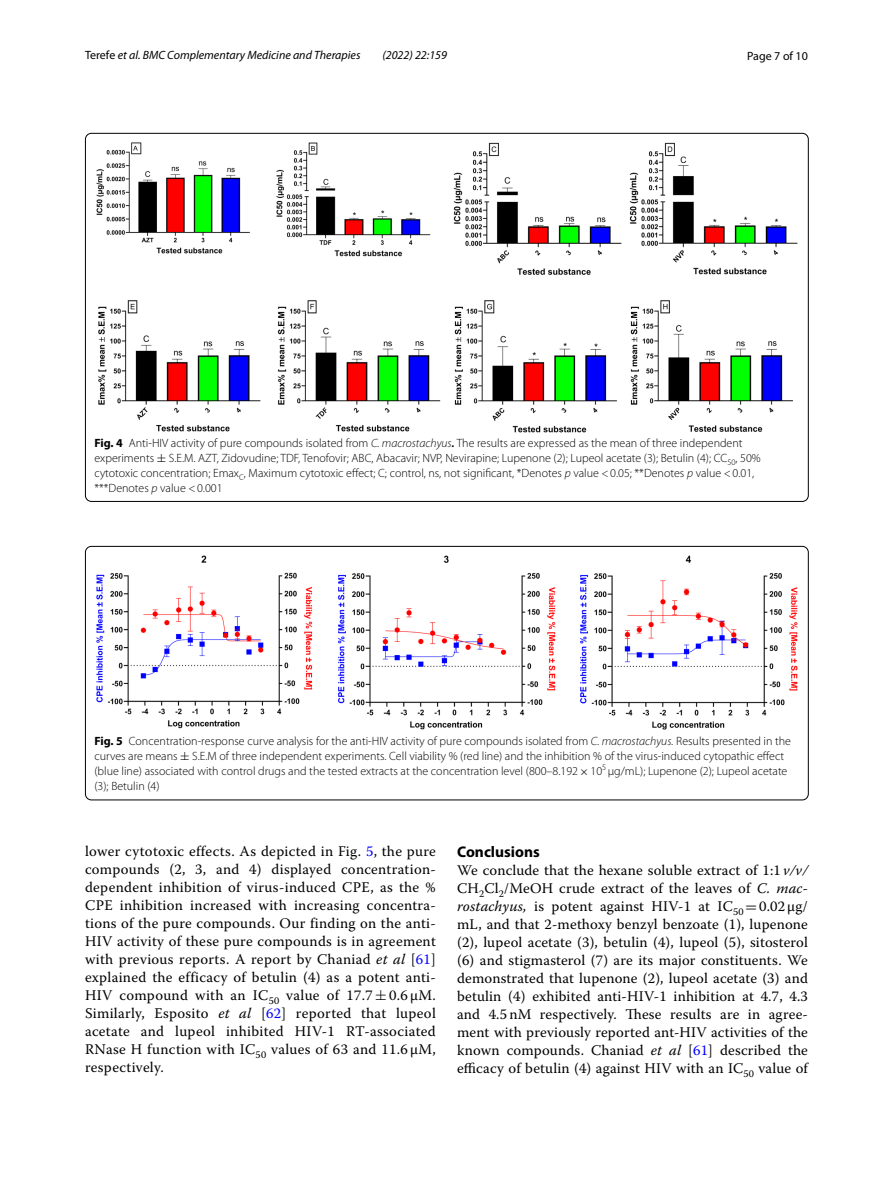
<style>
.page{position:relative;width:893px;height:1187px;background:#fff}
.page>*{position:absolute;margin:0;border:0;box-sizing:border-box;transform-origin:0 0}
.t1{font:700 15.45px "Myriad Pro";color:#000}
.t2{font:14.7px/18px "Warnock Pro";letter-spacing:.02em;color:#000;text-align:justify}
.t3{font:300 12px/15px "Myriad Pro";color:#000}
.t4{font:italic 12px "Myriad Pro";color:#000}
.t5{font:12px "Myriad Pro";color:#000}
.s1{font-style:normal}
.s2{font-weight:700}
.s3{font-style:italic}
.s4{font-weight:600;font-style:italic}
.s5{font-family:"MTSY";font-weight:400}
.s6{color:#00f}
.s7{font-family:"MTSY"}
</style>
<div class="page">
<img style="left:97px;top:142px;width:700px;height:290px">
<img style="left:97px;top:555px;width:700px;height:174px">
<div style="left:85px;top:546px;width:723px;height:254px;border:1px solid #000;border-radius:6px"></div>
<p class="t4" style="left:85px;top:48px;width:277px"><span class="s1">Terefe</span> et al. BMC Complementary Medicine and Therapies</p>
<p class="t4" style="left:382px;top:48px;width:66px">(2022) 22:159</p>
<p class="t5" style="left:747px;top:48px;width:62px">Page 7 of 10</p>
<p class="t3" style="left:94px;top:436px;width:668px"><span class="s2">Fig. 4</span> Anti-HIV activity of pure compounds isolated from <span class="s3">C. macrostachyus</span><span class="s4">.</span> The results are expressed as the mean of three independent experiments <span class="s5">±</span> S.E.M. AZT, Zidovudine; TDF, Tenofovir; ABC, Abacavir; NVP, Nevirapine; Lupenone (2); Lupeol acetate (3); Betulin (4); CC<sub>50</sub>, 50% cytotoxic concentration; Emax<sub>C</sub>, Maximum cytotoxic effect; C; control, ns, not significant, *Denotes <span class="s3">p</span> value &lt;0.05; **Denotes <span class="s3">p</span> value &lt;0.01, ***Denotes <span class="s3">p</span> value &lt;0.001</p>
<p class="t3" style="left:94px;top:733px;width:698px"><span class="s2">Fig. 5</span> Concentration-response curve analysis for the anti-HIV activity of pure compounds isolated from <span class="s3">C. macrostachyus.</span> Results presented in the curves are means <span class="s5">±</span> S.E.M of three independent experiments. Cell viability % (red line) and the inhibition % of the virus-induced cytopathic effect (blue line) associated with control drugs and the tested extracts at the concentration level (800–8.192<span class="s5">×</span> -10<sup>5</sup> μg/mL); Lupenone (2); Lupeol acetate (3); Betulin (4)</p>
<p class="t2" style="left:85px;top:842px;width:352px">lower cytotoxic effects. As depicted in Fig. <span class="s6">5</span>, the pure compounds (2, 3, and 4) displayed concentration&shy;dependent inhibition of virus-induced CPE, as the % CPE inhibition increased with increasing concentra&shy;tions of the pure compounds. Our finding on the anti-HIV activity of these pure compounds is in agreement with previous reports. A report by Chaniad <span class="s3">et al</span> [<span class="s6">61</span>] explained the efficacy of betulin (4) as a potent anti-HIV compound with an IC<sub>50</sub> value of 17.7 <span class="s7">±</span> 0.6 μM.<br>Similarly, Esposito <span class="s3">et al</span> [<span class="s6">62</span>] reported that lupeol acetate and lupeol inhibited HIV-1 RT-associated RNase H function with IC<sub>50</sub> values of 63 and 11.6 μM, respectively.</p>
<p class="t1" style="left:457px;top:841px;width:84px">Conclusions</p>
<p class="t2" style="left:457px;top:860px;width:352px">We conclude that the hexane soluble extract of 1:1 <span class="s3">v/v/ </span>CH<sub>2</sub>Cl<sub>2</sub>/MeOH crude extract of the leaves of <span class="s3">C. mac&shy;rostachyus,</span> is potent against HIV-1 at IC<sub>50</sub> <span class="s7">=</span>0.02 μg/ mL, and that 2-methoxy benzyl benzoate (1), lupenone (2), lupeol acetate (3), betulin (4), lupeol (5), sitosterol (6) and stigmasterol (7) are its major constituents. We demonstrated that lupenone (2), lupeol acetate (3) and betulin (4) exhibited anti-HIV-1 inhibition at 4.7, 4.3 and 4.5 nM respectively. These results are in agree&shy;ment with previously reported ant-HIV activities of the known compounds. Chaniad <span class="s3">et al</span> [<span class="s6">61</span>] described the efficacy of betulin (4) against HIV with an IC<sub>50</sub> value of</p>
</div>
